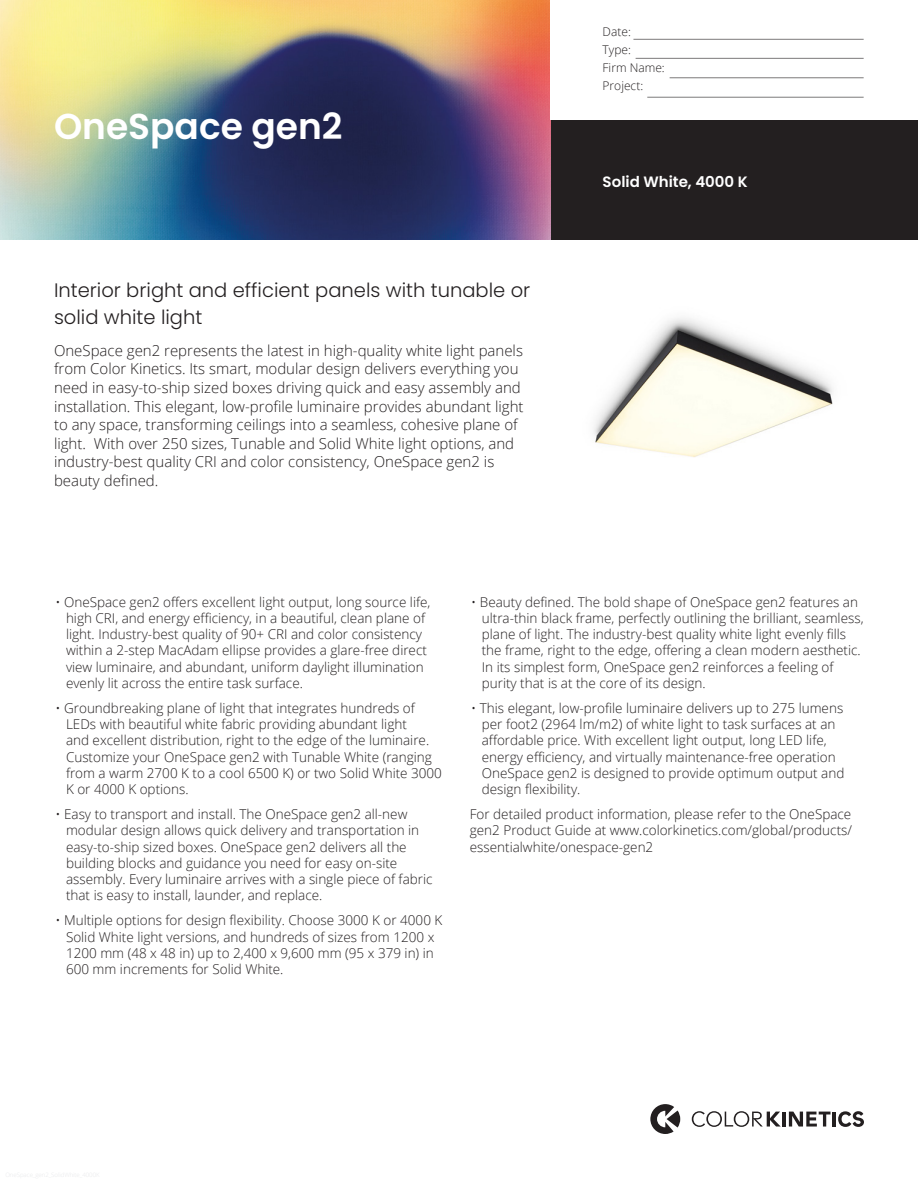
<style>
.page{position:relative;width:918px;height:1188px;background:#fff}
.page>*{position:absolute;margin:0;border:0;box-sizing:border-box;transform-origin:0 0}
._01a_Body_Copy_no_tab{font:600 36px "Poppins";color:#fff}
.Bodycopy_8_5pt{font:300 19.5px/27px "Poppins";color:#231f20}
.Bodycopy_8_5pt-2{font:300 15px/18.6px "Open Sans";color:#231f20}
._01a_Body_Copy_no_tab-2{font:600 15px "Poppins";color:#fff}
.Bulleted_bodycopy_9pt{font:300 13.5px/16.2px "Open Sans";color:#231f20}
.Bodycopy_9pt{font:300 13.5px/16.2px "Open Sans";color:#231f20;text-align:justify}
.t1{font:300 12px "Open Sans";color:#231f20}
</style>
<div class="page">
<div style="left:551px;top:120px;width:367px;height:120px;background:#231f20"></div>
<img style="left:0;top:0;width:551px;height:240px">
<hr style="left:782px;top:1112px;width:4px;height:15px;background:#231f20">
<svg style="left:789px;top:1112px;width:42px;height:15px"></svg>
<hr style="left:833px;top:1112px;width:3px;height:15px;background:#231f20">
<svg style="left:692px;top:1111px;width:89px;height:16px"></svg>
<svg style="left:838px;top:1111px;width:26px;height:16px"></svg>
<svg style="left:650px;top:1104px;width:30px;height:30px"></svg>
<img style="left:594px;top:318px;width:239px;height:139px">
<hr style="left:633px;top:39px;width:231px;height:1px;background:#231f20">
<hr style="left:636px;top:58px;width:228px;height:1px;background:#231f20">
<hr style="left:670px;top:77px;width:194px;height:1px;background:#231f20">
<hr style="left:647px;top:97px;width:217px;height:1px;background:#231f20">
<p class="_01a_Body_Copy_no_tab" style="left:54px;top:105px;width:290px">OneSpace gen2</p>
<p class="Bodycopy_8_5pt" style="left:54px;top:277px;width:478px">Interior bright and efficient panels with tunable or solid white light</p>
<p class="Bodycopy_8_5pt-2" style="left:54px;top:341px;width:471px">OneSpace gen2 represents the latest in high-quality white light panels from Color Kinetics. Its smart, modular design delivers everything you need in easy-to-ship sized boxes driving quick and easy assembly and installation. This elegant, low-profile luminaire provides abundant light to any space, transforming ceilings into a seamless, cohesive plane of light. With over 250 sizes, Tunable and Solid White light options, and industry-best quality CRI and color consistency, OneSpace gen2 is beauty defined.</p>
<p class="t1" style="left:603px;top:24px;width:30px">Date:</p>
<p class="t1" style="left:603px;top:42px;width:30px">Type:</p>
<p class="t1" style="left:603px;top:60px;width:64px">Firm Name:</p>
<p class="t1" style="left:603px;top:78px;width:42px">Project:</p>
<p class="_01a_Body_Copy_no_tab-2" style="left:603px;top:173px;width:147px">Solid White, 4000 K</p>
<p class="Bulleted_bodycopy_9pt" style="left:66px;top:593px;width:366px;text-indent:-10px">• OneSpace gen2 offers excellent light output, long source life, high CRI, and energy efficiency, in a beautiful, clean plane of light. Industry-best quality of 90+ CRI and color consistency within a 2-step MacAdam ellipse provides a glare-free direct view luminaire, and abundant, uniform daylight illumination evenly lit across the entire task surface.</p>
<p class="Bulleted_bodycopy_9pt" style="left:66px;top:700px;width:378px;text-indent:-10px">• Groundbreaking plane of light that integrates hundreds of LEDs with beautiful white fabric providing abundant light<br>and excellent distribution, right to the edge of the luminaire.<br>Customize your OneSpace gen2 with Tunable White (ranging from a warm 2700 K to a cool 6500 K) or two Solid White 3000<br>K or 4000 K options.</p>
<p class="Bulleted_bodycopy_9pt" style="left:66px;top:806px;width:368px;text-indent:-10px">• Easy to transport and install. The OneSpace gen2 all-new modular design allows quick delivery and transportation in easy-to-ship sized boxes. OneSpace gen2 delivers all the building blocks and guidance you need for easy on-site assembly. Every luminaire arrives with a single piece of fabric that is easy to install, launder, and replace.</p>
<p class="Bulleted_bodycopy_9pt" style="left:66px;top:912px;width:378px;text-indent:-10px">• Multiple options for design flexibility. Choose 3000 K or 4000 K Solid White light versions, and hundreds of sizes from 1200 x 1200 mm (48 x 48 in) up to 2,400 x 9,600 mm (95 x 379 in) in 600 mm increments for Solid White.</p>
<p class="Bulleted_bodycopy_9pt" style="left:482px;top:593px;width:383px;text-indent:-10px">• Beauty defined. The bold shape of OneSpace gen2 features an ultra-thin black frame, perfectly outlining the brilliant, seamless, plane of light. The industry-best quality white light evenly fills the frame, right to the edge, offering a clean modern aesthetic.<br>In its simplest form, OneSpace gen2 reinforces a feeling of purity that is at the core of its design.</p>
<p class="Bulleted_bodycopy_9pt" style="left:482px;top:700px;width:364px;text-indent:-10px">• This elegant, low-profile luminaire delivers up to 275 lumens per foot2 (2964 lm/m2) of white light to task surfaces at an affordable price. With excellent light output, long LED life, energy efficiency, and virtually maintenance-free operation OneSpace gen2 is designed to provide optimum output and design flexibility.</p>
<p class="Bodycopy_9pt" style="left:470px;top:806px;width:384px">For detailed product information, please refer to the OneSpace gen2 Product Guide at www.colorkinetics.com/global/products/ essentialwhite/onespace-gen2</p>
</div>
